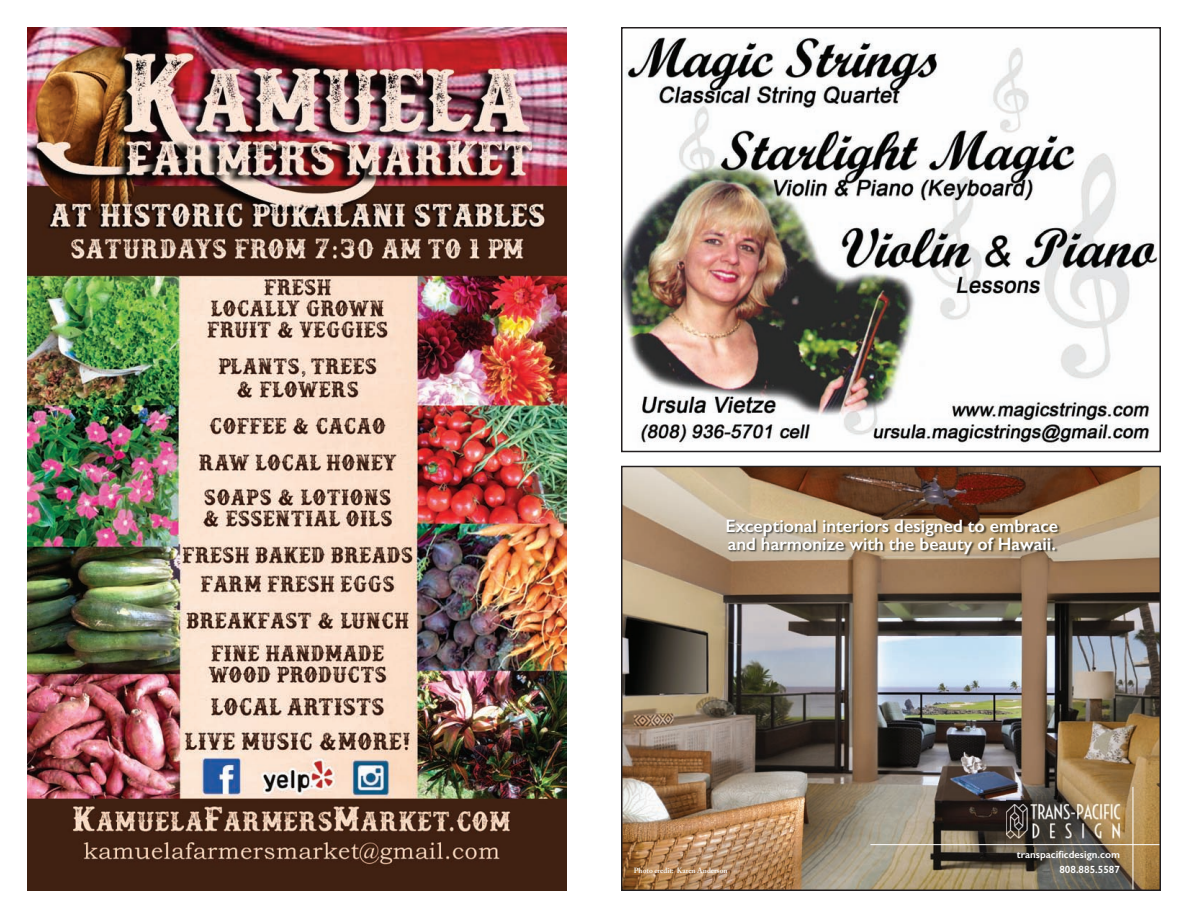
<style>
.page{position:relative;width:1188px;height:918px;background:#fff}
.page>*{position:absolute;margin:0;border:0;box-sizing:border-box;transform-origin:0 0}
.t1{font:600 18px/18px "Gill Sans";color:#fff}
.t2{font:600 10.5px "Gill Sans";color:#fff}
.t3{font:600 7.5px "Adobe Caslon Pro";color:#fff}
</style>
<div class="page">
<img style="left:27px;top:27px;width:540px;height:864px">
<img style="left:624px;top:37px;width:534px;height:409px">
<div style="left:621px;top:27px;width:540px;height:425px;border:2px solid #231f20"></div>
<img style="left:624px;top:469px;width:534px;height:419px">
<img style="left:1006px;top:797px;width:126px;height:49px">
<hr style="left:1133px;top:787px;width:1px;height:103px;background:#fff">
<hr style="left:870px;top:844px;width:290px;height:1px;background:#fff">
<img style="left:726px;top:520px;width:334px;height:37px">
<div style="left:621px;top:466px;width:540px;height:425px;border:2px solid #231f20"></div>
<p class="t1" style="left:725px;top:517px;width:334px">Exceptional interiors designed to embrace and harmonize with the beauty of Hawaii.</p>
<p class="t2" style="left:1017px;top:849px;width:105px">transpacificdesign.com</p>
<p class="t3" style="left:634px;top:866px;width:95px">Photo credit: Karen Anderson</p>
<p class="t2" style="left:1059px;top:864px;width:62px">808.885.5587</p>
</div>
